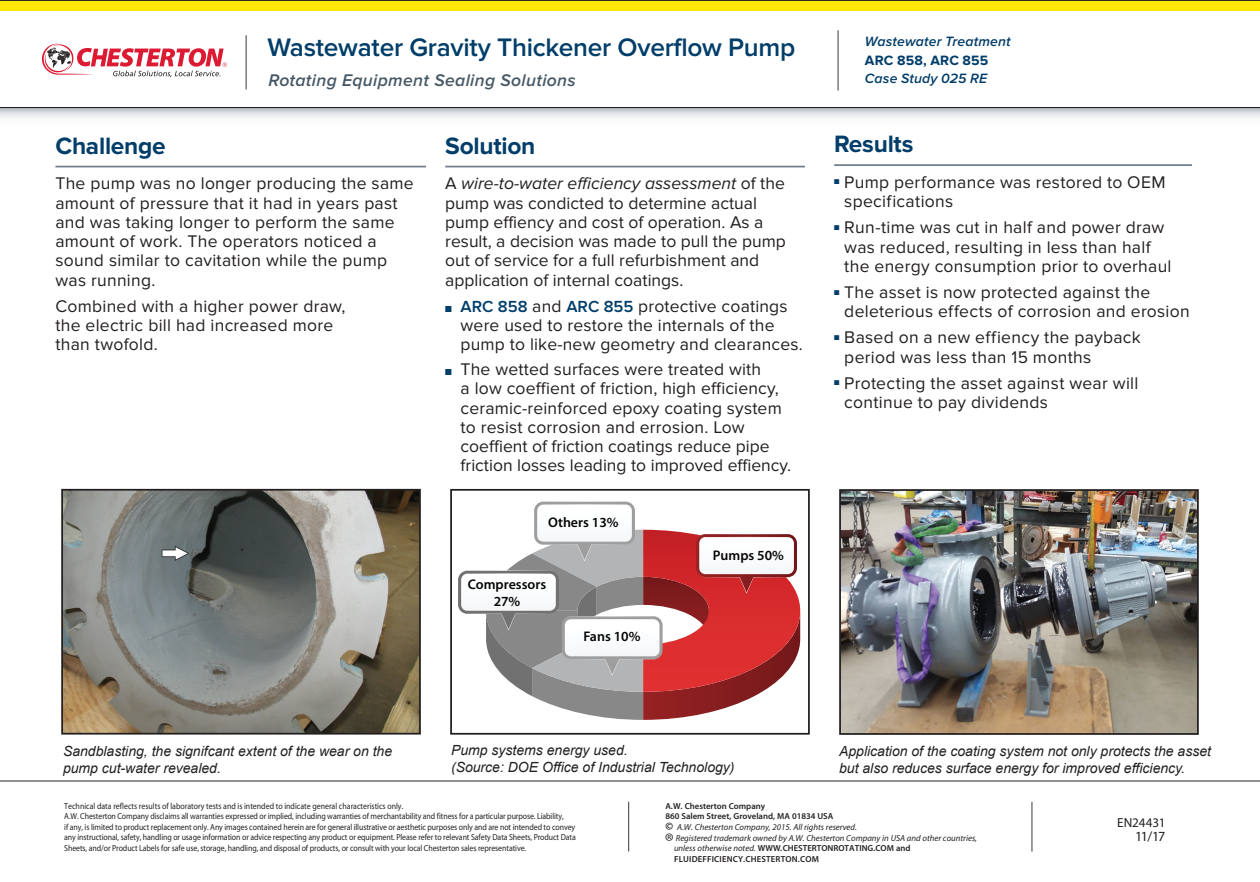
<style>
.page{position:relative;width:1260px;height:882px;background:#fff}
.page>*{position:absolute;margin:0;border:0;box-sizing:border-box;transform-origin:0 0}
.Slide_Main_Head{font:600 26.25px "Proxima Nova";letter-spacing:-.01em;color:#003d69}
.Challenge_Solution_R{font:700 24.5px "Proxima Nova";letter-spacing:-.01em;color:#003d69}
.t1{font:300 22.75px "Myriad Pro";color:#231f20}
.Bodycopy{font:17.5px/19.2px "Proxima Nova";letter-spacing:.01em;color:#231f20}
.Bodycopy_Bold_head{font:17.5px/19.2px "Proxima Nova";letter-spacing:.015em;color:#231f20}
.t2{font:italic 600 17.5px "Proxima Nova";letter-spacing:.02em;color:#475865}
.photo_caption{font:italic 14px/16.6px "Arial";color:#231f20}
.Solution_text{font:italic 600 14px/18.4px "Proxima Nova";letter-spacing:.01em;color:#003d69}
.t3{font:600 14px/16.8px "Myriad Pro";color:#040503;text-align:center}
.Date{font:14px "Myriad Pro";color:#231f20}
.Date-2{font:13.12px "Myriad Pro";letter-spacing:-.005em;color:#231f20}
.t4{font:8.75px/10.5px "Myriad Pro";letter-spacing:-.01em;color:#231f20;scale:.9 1}
.t5{font:italic 8.75px/10.5px "Myriad Pro";color:#231f20}
.t6{font:600 8.75px/10.5px "Myriad Pro";color:#231f20}
.s1{font-style:italic}
.s2{color:#003d69}
.s3{font-weight:600;font-size:16.62px;color:#003d6a}
.s4{font-weight:700;font-style:normal}
.s5{font-weight:700;font-style:normal;font-stretch:condensed;font-size:11.38px}
.s6{font-weight:600;font-style:normal}
</style>
<div class="page">
<hr style="left:0;top:781px;width:1260px;height:1px;background:#231f20">
<hr style="left:1032px;top:802px;width:1px;height:50px;background:#231f20">
<hr style="left:628px;top:802px;width:1px;height:49px;background:#231f20">
<hr style="left:838px;top:30px;width:1px;height:61px;background:#231f20">
<svg style="left:0;top:108px;width:1260px;height:10px"></svg>
<hr style="left:246px;top:35px;width:1px;height:54px;background:#231f20">
<svg style="left:42px;top:43px;width:185px;height:34px"></svg>
<hr style="left:0;top:107px;width:1260px;height:1px;background:#231f20">
<div style="left:0;top:0;width:1260px;height:11px;background:#ffe709"></div>
<hr style="left:0;top:0;width:1260px;height:1px;background:#231f20">
<hr style="left:834px;top:164px;width:358px;height:2px;background:#727f8a">
<img style="left:842px;top:492px;width:354px;height:240px">
<div style="left:839px;top:489px;width:360px;height:246px;border:2px solid #231f20"></div>
<img style="left:64px;top:492px;width:354px;height:240px">
<div style="left:61px;top:489px;width:360px;height:246px;border:2px solid #231f20"></div>
<svg style="left:458px;top:501px;width:342px;height:219px"></svg>
<div style="left:450px;top:489px;width:360px;height:246px;border:2px solid #231f20"></div>
<hr style="left:445px;top:166px;width:360px;height:1px;background:#727f8a">
<hr style="left:55px;top:166px;width:371px;height:1px;background:#727f8a">
<p class="Slide_Main_Head" style="left:267px;top:32px;width:529px">Wastewater Gravity Thickener Overflow Pump</p>
<p class="t2" style="left:268px;top:70px;width:309px">Rotating Equipment Sealing Solutions</p>
<p class="Challenge_Solution_R" style="left:55px;top:131px;width:112px">Challenge</p>
<p class="Bodycopy" style="left:55px;top:174px;width:360px">The pump was no longer producing the same amount of pressure that it had in years past and was taking longer to perform the same amount of work. The operators noticed a sound similar to cavitation while the pump was running.</p>
<p class="Bodycopy" style="left:55px;top:297px;width:292px">Combined with a higher power draw, the electric bill had increased more than twofold.</p>
<p class="Challenge_Solution_R" style="left:445px;top:131px;width:92px">Solution</p>
<p class="Bodycopy" style="left:445px;top:174px;width:342px">A <span class="s1">wire-to-water efficiency assessment</span> of the pump was condicted to determine actual pump effiency and cost of operation. As a result, a decision was made to pull the pump out of service for a full refurbishment and application of internal coatings.</p>
<p class="Bodycopy" style="left:461px;top:297px;width:344px;text-indent:-15px"><span class="s2">■</span> <span class="s3">ARC 858</span> and <span class="s3">ARC 855</span> protective coatings were used to restore the internals of the pump to like-new geometry and clearances.</p>
<p class="Bodycopy" style="left:461px;top:360px;width:332px;text-indent:-15px"><span class="s2">■</span> The wetted surfaces were treated with<br>a low coeffient of friction, high efficiency, ceramic-reinforced epoxy coating system to resist corrosion and errosion. Low coeffient of friction coatings reduce pipe friction losses leading to improved effiency.</p>
<p class="t3" style="left:548px;top:514px;width:72px">Others 13%</p>
<p class="t3" style="left:468px;top:576px;width:80px">Compressors<br>27%</p>
<p class="t3" style="left:583px;top:628px;width:59px">Fans 10%</p>
<p class="t3" style="left:713px;top:547px;width:73px">Pumps 50%</p>
<p class="Solution_text" style="left:865px;top:33px;width:147px">Wastewater Treatment<br><span class="s4">ARC 858, ARC 855<br></span>Case Study 025 RE</p>
<p class="Challenge_Solution_R" style="left:834px;top:130px;width:81px">Results</p>
<p class="Bodycopy_Bold_head" style="left:844px;top:173px;width:323px;text-indent:-10px"><sup>■</sup> Pump performance was restored to OEM specifications</p>
<p class="Bodycopy_Bold_head" style="left:844px;top:218px;width:329px;text-indent:-10px"><sup>■</sup> Run-time was cut in half and power draw was reduced, resulting in less than half the energy consumption prior to overhaul</p>
<p class="Bodycopy_Bold_head" style="left:844px;top:283px;width:347px;text-indent:-10px"><sup>■</sup> The asset is now protected against the deleterious effects of corrosion and erosion</p>
<p class="Bodycopy_Bold_head" style="left:844px;top:328px;width:298px;text-indent:-10px"><sup>■</sup> Based on a new effiency the payback period was less than 15 months</p>
<p class="Bodycopy_Bold_head" style="left:844px;top:374px;width:296px;text-indent:-10px"><sup>■</sup> Protecting the asset against wear will continue to pay dividends</p>
<p class="photo_caption" style="left:451px;top:742px;width:285px">Pump systems energy used.<br>(Source: DOE Office of Industrial Technology)</p>
<p class="photo_caption" style="left:63px;top:743px;width:331px">Sandblasting, the signifcant extent of the wear on the pump cut-water revealed.</p>
<p class="photo_caption" style="left:839px;top:743px;width:373px">Application of the coating system not only protects the asset but also reduces surface energy for improved efficiency.</p>
<p class="t4" style="left:64px;top:801px;width:570px">Technical data reflects results of laboratory tests and is intended to indicate general characteristics only.<br>A.W. Chesterton Company disclaims all warranties expressed or implied, including warranties of merchantability and fitness for a particular purpose. Liability,<br>if any, is limited to product replacement only. Any images contained herein are for general illustrative or aesthetic purposes only and are not intended to convey any instructional, safety, handling or usage information or advice respecting any product or equipment. Please refer to relevant Safety Data Sheets, Product Data Sheets, and/or Product Labels for safe use, storage, handling, and disposal of products, or consult with your local Chesterton sales representative.</p>
<p class="t6" style="left:665px;top:800px;width:169px">A.W. Chesterton Company<br>860 Salem Street, Groveland, MA 01834 USA</p>
<p class="t5" style="left:666px;top:822px;width:193px"><span class="s5">©</span> A.W. Chesterton Company, 2015. All rights reserved.</p>
<h3 class="t1" style="left:665px;top:828px;width:10px">®</h3>
<p class="t5" style="left:674px;top:833px;width:305px">Registered trademark owned by A.W. Chesterton Company in USA and other countries, unless otherwise noted. <span class="s6">WWW.CHESTERTONROTATING.COM and<br>FLUIDEFFICIENCY.CHESTERTON.COM</span></p>
<p class="Date-2" style="left:1117px;top:814px;width:50px">EN24431</p>
<p class="Date" style="left:1135px;top:828px;width:32px">11/17</p>
</div>
